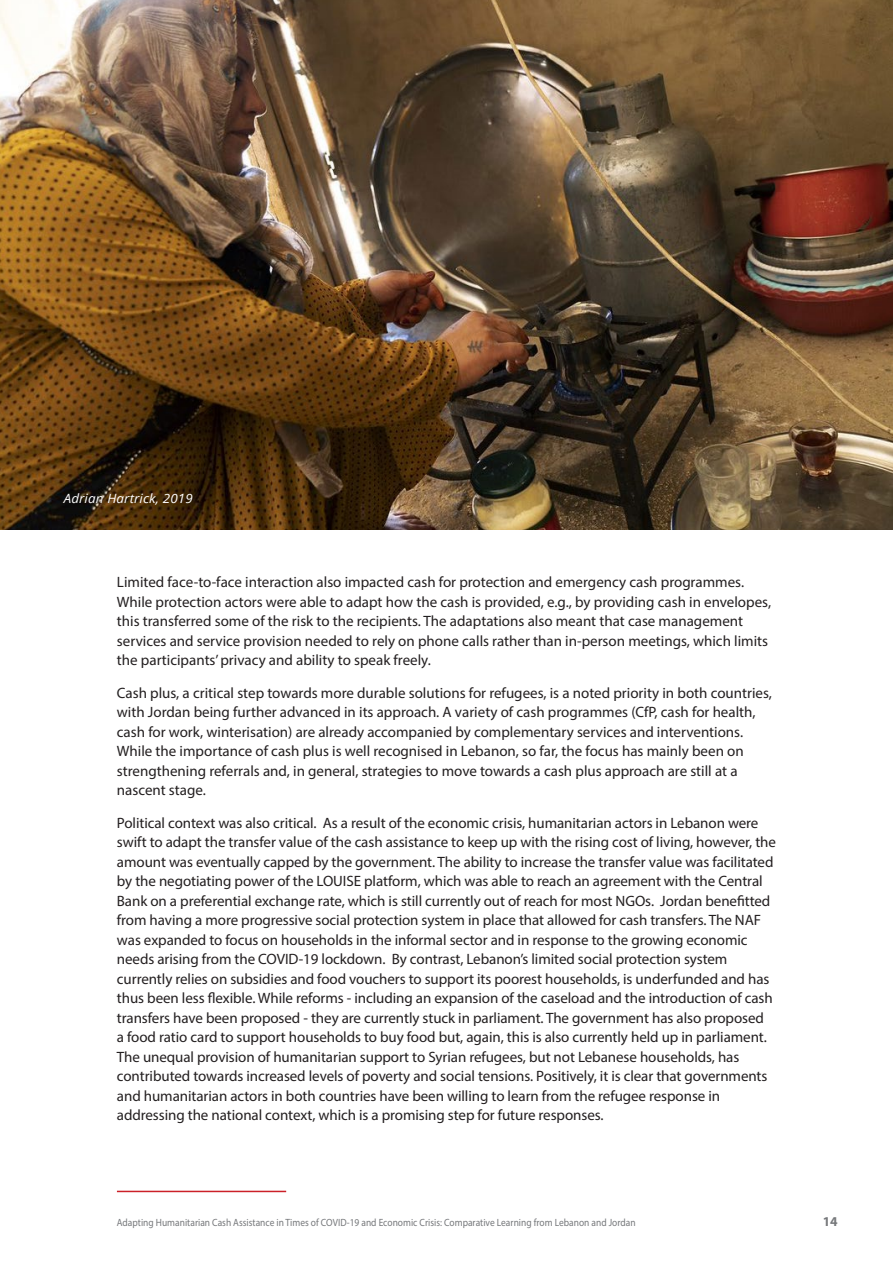
<style>
.page{position:relative;width:893px;height:1263px;background:#fff}
.page>*{position:absolute;margin:0;border:0;box-sizing:border-box;transform-origin:0 0}
.t1{font:15px/19.5px "Myriad Pro";letter-spacing:-.005em;color:#231f20}
.t2{font:700 13.5px "Myriad Pro";color:#76787b}
.t3{font:italic 12.75px "Open Sans";letter-spacing:.01em;color:#fff;scale:1.05 1}
.t4{font:10.5px "Myriad Pro";color:#76787b;scale:.9 1}
</style>
<div class="page">
<hr style="left:117px;top:1191px;width:169px;height:1px;background:#cb2028">
<img style="left:0;top:0;width:893px;height:529px">
<p class="t3" style="left:64px;top:489px;width:124px">Adrian Hartrick, 2019</p>
<p class="t1" style="left:117px;top:572px;width:656px">Limited face-to-face interaction also impacted cash for protection and emergency cash programmes.<br>While protection actors were able to adapt how the cash is provided, e.g., by providing cash in envelopes, this transferred some of the risk to the recipients. The adaptations also meant that case management services and service provision needed to rely on phone calls rather than in-person meetings, which limits the participants’ privacy and ability to speak freely.</p>
<p class="t1" style="left:117px;top:683px;width:656px">Cash plus, a critical step towards more durable solutions for refugees, is a noted priority in both countries, with Jordan being further advanced in its approach. A variety of cash programmes (CfP, cash for health, cash for work, winterisation) are already accompanied by complementary services and interventions.<br>While the importance of cash plus is well recognised in Lebanon, so far, the focus has mainly been on strengthening referrals and, in general, strategies to move towards a cash plus approach are still at a nascent stage.</p>
<p class="t1" style="left:117px;top:812px;width:661px">Political context was also critical. As a result of the economic crisis, humanitarian actors in Lebanon were swift to adapt the transfer value of the cash assistance to keep up with the rising cost of living, however, the amount was eventually capped by the government. The ability to increase the transfer value was facilitated by the negotiating power of the LOUISE platform, which was able to reach an agreement with the Central Bank on a preferential exchange rate, which is still currently out of reach for most NGOs. Jordan benefitted from having a more progressive social protection system in place that allowed for cash transfers. The NAF was expanded to focus on households in the informal sector and in response to the growing economic needs arising from the COVID-19 lockdown. By contrast, Lebanon’s limited social protection system currently relies on subsidies and food vouchers to support its poorest households, is underfunded and has thus been less flexible. While reforms - including an expansion of the caseload and the introduction of cash transfers have been proposed - they are currently stuck in parliament. The government has also proposed<br>a food ratio card to support households to buy food but, again, this is also currently held up in parliament.<br>The unequal provision of humanitarian support to Syrian refugees, but not Lebanese households, has contributed towards increased levels of poverty and social tensions. Positively, it is clear that governments and humanitarian actors in both countries have been willing to learn from the refugee response in addressing the national context, which is a promising step for future responses.</p>
<p class="t4" style="left:117px;top:1216px;width:578px">Adapting Humanitarian Cash Assistance in Times of COVID-19 and Economic Crisis: Comparative Learning from Lebanon and Jordan</p>
<p class="t2" style="left:823px;top:1213px;width:17px">14</p>
</div>
